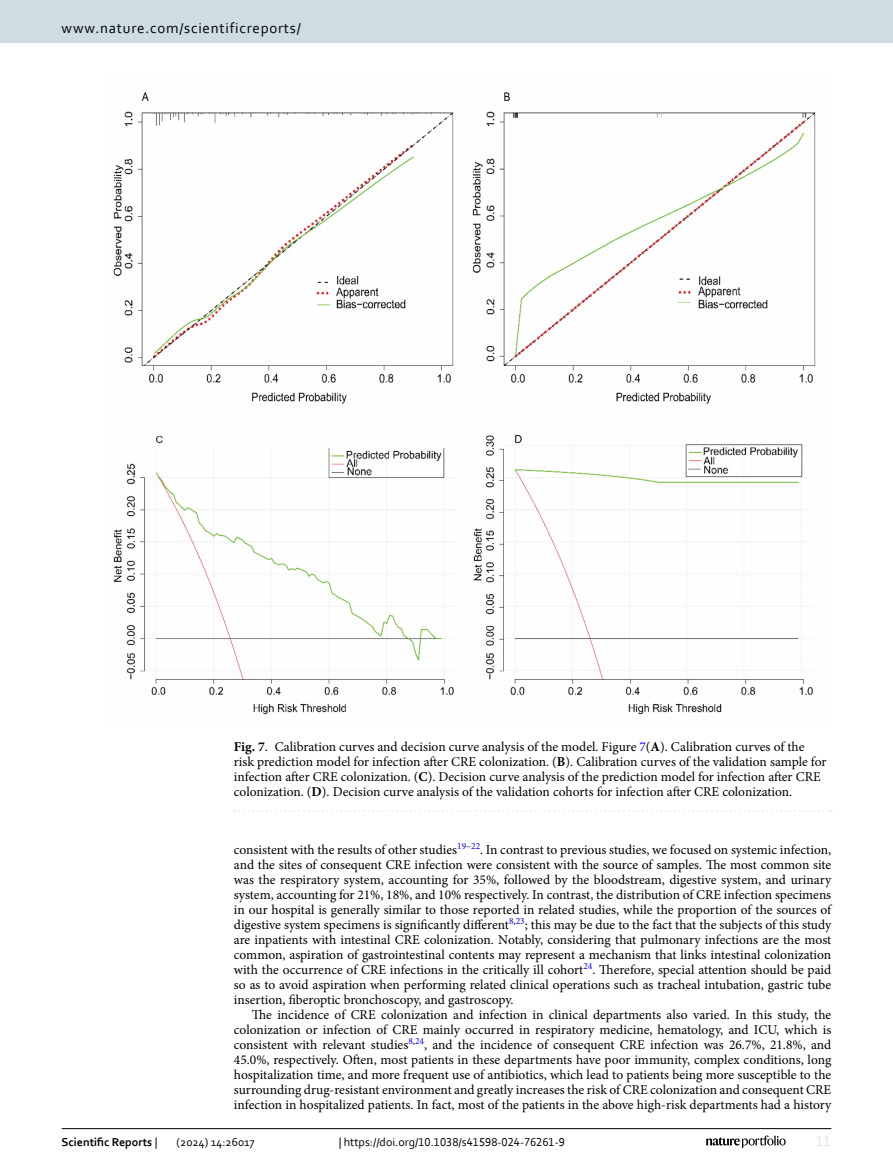
<style>
.page{position:relative;width:893px;height:1174px;background:#fff}
.page>*{position:absolute;margin:0;border:0;box-sizing:border-box;transform-origin:0 0}
.t1{font:15px "Corbel";letter-spacing:.05em;color:#000}
.t2{font:15px "Corbel";color:#d9e4eb}
.Body_Text{font:13.5px/15px "Minion Pro";letter-spacing:-.005em;color:#000;text-align:justify}
.Body_Text_Indent{font:13.5px/15px "Minion Pro";color:#000;text-align:justify}
.Figure_Caption{font:13.5px/15px "Minion Pro";color:#000}
.t3{font:12px "Corbel";color:#000}
.t4{font:700 12px "Corbel";color:#000}
.s1{font-weight:700}
.s2{color:#00f}
.s3{font-weight:400}
</style>
<div class="page">
<img style="left:113px;top:92px;width:703px;height:623px">
<svg style="left:235px;top:810px;width:597px;height:1px"></svg>
<hr style="left:62px;top:1128px;width:769px;height:1px;background:#000">
<svg style="left:706px;top:1135px;width:80px;height:12px"></svg>
<div style="left:0;top:0;width:893px;height:43px;background:#cedde4"></div>
<p class="t1" style="left:62px;top:18px;width:241px">www.nature.com/scientificreports/</p>
<p class="Figure_Caption" style="left:234px;top:739px;width:594px"><span class="s1">Fig. 7</span>. Calibration curves and decision curve analysis of the model. Figure <span class="s2">7</span>(<span class="s1">A</span>). Calibration curves of the risk prediction model for infection after CRE colonization. (<span class="s1">B</span>). Calibration curves of the validation sample for infection after CRE colonization. (<span class="s1">C</span>). Decision curve analysis of the prediction model for infection after CRE colonization. (<span class="s1">D</span>). Decision curve analysis of the validation cohorts for infection after CRE colonization.</p>
<p class="Body_Text" style="left:234px;top:842px;width:599px">consistent with the results of other studies<sup>19</sup><sup>–</sup><sup>22</sup>. In contrast to previous studies, we focused on systemic infection, and the sites of consequent CRE infection were consistent with the source of samples. The most common site was the respiratory system, accounting for 35%, followed by the bloodstream, digestive system, and urinary system, accounting for 21%, 18%, and 10% respectively. In contrast, the distribution of CRE infection specimens in our hospital is generally similar to those reported in related studies, while the proportion of the sources of digestive system specimens is significantly different<sup>8</sup><sup>,</sup><sup>23</sup>; this may be due to the fact that the subjects of this study are inpatients with intestinal CRE colonization. Notably, considering that pulmonary infections are the most common, aspiration of gastrointestinal contents may represent a mechanism that links intestinal colonization with the occurrence of CRE infections in the critically ill cohort<sup>24</sup>. Therefore, special attention should be paid so as to avoid aspiration when performing related clinical operations such as tracheal intubation, gastric tube insertion, fiberoptic bronchoscopy, and gastroscopy.</p>
<p class="Body_Text_Indent" style="left:234px;top:1007px;width:599px;text-indent:18px">The incidence of CRE colonization and infection in clinical departments also varied. In this study, the colonization or infection of CRE mainly occurred in respiratory medicine, hematology, and ICU, which is consistent with relevant studies<sup>8</sup><sup>,</sup><sup>24</sup>, and the incidence of consequent CRE infection was 26.7%, 21.8%, and 45.0%, respectively. Often, most patients in these departments have poor immunity, complex conditions, long hospitalization time, and more frequent use of antibiotics, which lead to patients being more susceptible to the surrounding drug-resistant environment and greatly increases the risk of CRE colonization and consequent CRE infection in hospitalized patients. In fact, most of the patients in the above high-risk departments had a history</p>
<p class="t4" style="left:62px;top:1134px;width:97px">Scientific Reports <span class="s3">|</span></p>
<p class="t3" style="left:177px;top:1134px;width:80px">(2024) 14:26017</p>
<p class="t3" style="left:339px;top:1134px;width:228px">| https://doi.org/10.1038/s41598-024-76261-9</p>
<p class="t2" style="left:816px;top:1132px;width:17px">11</p>
</div>
